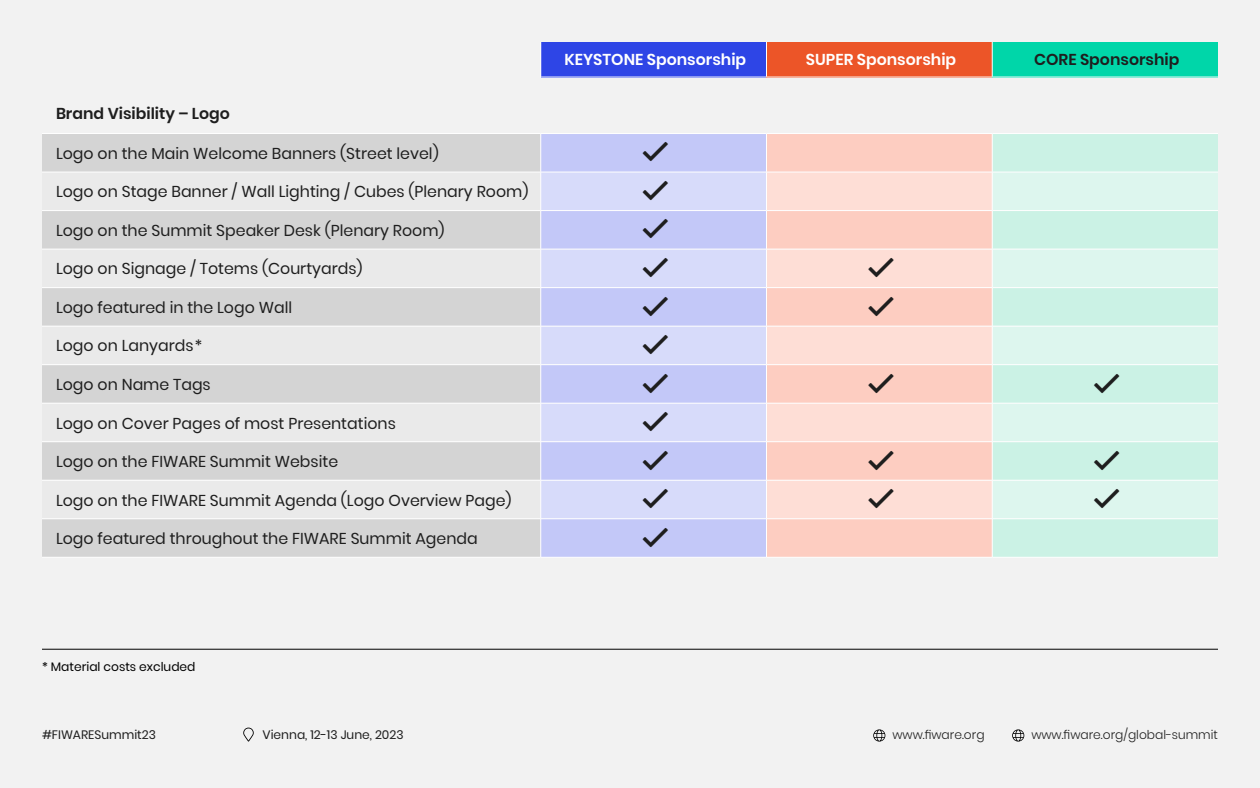
<style>
.page{position:relative;width:1260px;height:788px;background:#f2f2f2}
.page>*{position:absolute;margin:0;border:0;box-sizing:border-box;transform-origin:0 0}
.t1{font:15.75px "Poppins";color:#1e1e1e}
.t2{font:600 15.75px "Poppins";color:#fff}
.t3{font:600 15.75px "Poppins";color:#1e1e1e}
.t4{font:300 12.25px "Poppins";color:#1e1e1e}
.t5{font:12.25px "Poppins";color:#1e1e1e}
.t6{font:12.25px "Poppins";color:#000}
</style>
<div class="page">
<svg style="left:243px;top:727px;width:11px;height:14px"></svg>
<svg style="left:873px;top:729px;width:12px;height:12px"></svg>
<svg style="left:1012px;top:729px;width:12px;height:12px"></svg>
<div style="left:541px;top:42px;width:225px;height:35px;background:#2e45e6"></div>
<div style="left:766px;top:42px;width:226px;height:35px;background:#ec5528"></div>
<div style="left:992px;top:42px;width:226px;height:35px;background:#00d6a9"></div>
<div style="left:42px;top:134px;width:498px;height:423px;background:#d4d4d4"></div>
<div style="left:541px;top:134px;width:225px;height:423px;background:#c3c8f8"></div>
<div style="left:767px;top:134px;width:225px;height:423px;background:#fdcdc1"></div>
<div style="left:993px;top:134px;width:225px;height:423px;background:#cbf2e5"></div>
<svg style="left:42px;top:173px;width:498px;height:345px"></svg>
<svg style="left:541px;top:173px;width:225px;height:345px;background:#ced2f9"></svg>
<svg style="left:767px;top:173px;width:225px;height:345px;background:#fdd6cd"></svg>
<svg style="left:993px;top:173px;width:225px;height:345px;background:#d5f4ea"></svg>
<hr style="left:540px;top:42px;width:1px;height:35px;background:#fff">
<hr style="left:766px;top:42px;width:1px;height:35px;background:#fff">
<hr style="left:992px;top:42px;width:1px;height:35px;background:#fff">
<hr style="left:540px;top:77px;width:226px;height:1px;background:#fff">
<hr style="left:766px;top:77px;width:226px;height:1px;background:#fff">
<hr style="left:992px;top:77px;width:226px;height:1px;background:#fff">
<hr style="left:42px;top:133px;width:499px;height:1px;background:#fff">
<hr style="left:541px;top:133px;width:225px;height:1px;background:#fff">
<hr style="left:766px;top:133px;width:226px;height:1px;background:#fff">
<hr style="left:992px;top:133px;width:226px;height:1px;background:#fff">
<hr style="left:42px;top:172px;width:499px;height:1px;background:#fff">
<hr style="left:541px;top:172px;width:225px;height:1px;background:#fff">
<hr style="left:766px;top:172px;width:226px;height:1px;background:#fff">
<hr style="left:992px;top:172px;width:226px;height:1px;background:#fff">
<hr style="left:42px;top:210px;width:499px;height:1px;background:#fff">
<hr style="left:541px;top:210px;width:225px;height:1px;background:#fff">
<hr style="left:766px;top:210px;width:226px;height:1px;background:#fff">
<hr style="left:992px;top:210px;width:226px;height:1px;background:#fff">
<hr style="left:42px;top:249px;width:499px;height:1px;background:#fff">
<hr style="left:541px;top:249px;width:225px;height:1px;background:#fff">
<hr style="left:766px;top:249px;width:226px;height:1px;background:#fff">
<hr style="left:992px;top:249px;width:226px;height:1px;background:#fff">
<hr style="left:42px;top:287px;width:499px;height:1px;background:#fff">
<hr style="left:541px;top:287px;width:225px;height:1px;background:#fff">
<hr style="left:766px;top:287px;width:226px;height:1px;background:#fff">
<hr style="left:992px;top:287px;width:226px;height:1px;background:#fff">
<hr style="left:42px;top:326px;width:499px;height:1px;background:#fff">
<hr style="left:541px;top:326px;width:225px;height:1px;background:#fff">
<hr style="left:766px;top:326px;width:226px;height:1px;background:#fff">
<hr style="left:992px;top:326px;width:226px;height:1px;background:#fff">
<hr style="left:42px;top:364px;width:499px;height:1px;background:#fff">
<hr style="left:541px;top:364px;width:225px;height:1px;background:#fff">
<hr style="left:766px;top:364px;width:226px;height:1px;background:#fff">
<hr style="left:992px;top:364px;width:226px;height:1px;background:#fff">
<hr style="left:42px;top:403px;width:499px;height:1px;background:#fff">
<hr style="left:541px;top:403px;width:225px;height:1px;background:#fff">
<hr style="left:766px;top:403px;width:226px;height:1px;background:#fff">
<hr style="left:992px;top:403px;width:226px;height:1px;background:#fff">
<hr style="left:42px;top:441px;width:499px;height:1px;background:#fff">
<hr style="left:541px;top:441px;width:225px;height:1px;background:#fff">
<hr style="left:766px;top:441px;width:226px;height:1px;background:#fff">
<hr style="left:992px;top:441px;width:226px;height:1px;background:#fff">
<hr style="left:42px;top:480px;width:499px;height:1px;background:#fff">
<hr style="left:541px;top:480px;width:225px;height:1px;background:#fff">
<hr style="left:766px;top:480px;width:226px;height:1px;background:#fff">
<hr style="left:992px;top:480px;width:226px;height:1px;background:#fff">
<hr style="left:42px;top:518px;width:499px;height:1px;background:#fff">
<hr style="left:541px;top:518px;width:225px;height:1px;background:#fff">
<hr style="left:766px;top:518px;width:226px;height:1px;background:#fff">
<hr style="left:992px;top:518px;width:226px;height:1px;background:#fff">
<hr style="left:42px;top:557px;width:499px;height:1px;background:#fff">
<hr style="left:541px;top:557px;width:225px;height:1px;background:#fff">
<hr style="left:766px;top:557px;width:226px;height:1px;background:#fff">
<hr style="left:992px;top:557px;width:226px;height:1px;background:#fff">
<hr style="left:540px;top:134px;width:1px;height:38px;background:#fff">
<hr style="left:766px;top:134px;width:1px;height:38px;background:#fff">
<hr style="left:992px;top:134px;width:1px;height:38px;background:#fff">
<hr style="left:540px;top:172px;width:1px;height:38px;background:#fff">
<hr style="left:766px;top:172px;width:1px;height:38px;background:#fff">
<hr style="left:992px;top:172px;width:1px;height:38px;background:#fff">
<hr style="left:540px;top:211px;width:1px;height:38px;background:#fff">
<hr style="left:766px;top:211px;width:1px;height:38px;background:#fff">
<hr style="left:992px;top:211px;width:1px;height:38px;background:#fff">
<hr style="left:540px;top:249px;width:1px;height:38px;background:#fff">
<hr style="left:766px;top:249px;width:1px;height:38px;background:#fff">
<hr style="left:992px;top:249px;width:1px;height:38px;background:#fff">
<hr style="left:540px;top:288px;width:1px;height:38px;background:#fff">
<hr style="left:766px;top:288px;width:1px;height:38px;background:#fff">
<hr style="left:992px;top:288px;width:1px;height:38px;background:#fff">
<hr style="left:540px;top:326px;width:1px;height:38px;background:#fff">
<hr style="left:766px;top:326px;width:1px;height:38px;background:#fff">
<hr style="left:992px;top:326px;width:1px;height:38px;background:#fff">
<hr style="left:540px;top:365px;width:1px;height:38px;background:#fff">
<hr style="left:766px;top:365px;width:1px;height:38px;background:#fff">
<hr style="left:992px;top:365px;width:1px;height:38px;background:#fff">
<hr style="left:540px;top:403px;width:1px;height:38px;background:#fff">
<hr style="left:766px;top:403px;width:1px;height:38px;background:#fff">
<hr style="left:992px;top:403px;width:1px;height:38px;background:#fff">
<hr style="left:540px;top:442px;width:1px;height:38px;background:#fff">
<hr style="left:766px;top:442px;width:1px;height:38px;background:#fff">
<hr style="left:992px;top:442px;width:1px;height:38px;background:#fff">
<hr style="left:540px;top:480px;width:1px;height:38px;background:#fff">
<hr style="left:766px;top:480px;width:1px;height:38px;background:#fff">
<hr style="left:992px;top:480px;width:1px;height:38px;background:#fff">
<hr style="left:540px;top:519px;width:1px;height:38px;background:#fff">
<hr style="left:766px;top:519px;width:1px;height:38px;background:#fff">
<hr style="left:992px;top:519px;width:1px;height:38px;background:#fff">
<hr style="left:42px;top:648px;width:1176px;height:1px;background:#000">
<svg style="left:643px;top:142px;width:25px;height:20px"></svg>
<svg style="left:643px;top:181px;width:25px;height:19px"></svg>
<svg style="left:643px;top:219px;width:25px;height:20px"></svg>
<svg style="left:643px;top:258px;width:25px;height:19px"></svg>
<svg style="left:869px;top:258px;width:25px;height:19px"></svg>
<svg style="left:643px;top:296px;width:25px;height:20px"></svg>
<svg style="left:869px;top:296px;width:25px;height:20px"></svg>
<svg style="left:643px;top:335px;width:25px;height:19px"></svg>
<svg style="left:643px;top:373px;width:25px;height:20px"></svg>
<svg style="left:869px;top:373px;width:25px;height:20px"></svg>
<svg style="left:1094px;top:373px;width:25px;height:20px"></svg>
<svg style="left:643px;top:412px;width:25px;height:19px"></svg>
<svg style="left:643px;top:450px;width:25px;height:20px"></svg>
<svg style="left:869px;top:450px;width:25px;height:20px"></svg>
<svg style="left:1094px;top:450px;width:25px;height:20px"></svg>
<svg style="left:643px;top:489px;width:25px;height:19px"></svg>
<svg style="left:869px;top:489px;width:25px;height:19px"></svg>
<svg style="left:1094px;top:489px;width:25px;height:19px"></svg>
<svg style="left:643px;top:527px;width:25px;height:20px"></svg>
<p class="t3" style="left:56px;top:104px;width:176px">Brand Visibility – Logo</p>
<p class="t1" style="left:56px;top:144px;width:384px">Logo on the Main Welcome Banners (Street level)</p>
<p class="t1" style="left:56px;top:183px;width:474px">Logo on Stage Banner / Wall Lighting / Cubes (Plenary Room)</p>
<p class="t1" style="left:56px;top:221px;width:390px">Logo on the Summit Speaker Desk (Plenary Room)</p>
<p class="t1" style="left:56px;top:260px;width:308px">Logo on Signage / Totems (Courtyards)</p>
<p class="t1" style="left:56px;top:298px;width:238px">Logo featured in the Logo Wall</p>
<p class="t1" style="left:56px;top:337px;width:148px">Logo on Lanyards*</p>
<p class="t1" style="left:56px;top:375px;width:156px">Logo on Name Tags</p>
<p class="t1" style="left:56px;top:414px;width:341px">Logo on Cover Pages of most Presentations</p>
<p class="t1" style="left:56px;top:452px;width:284px">Logo on the FIWARE Summit Website</p>
<p class="t1" style="left:56px;top:491px;width:457px">Logo on the FIWARE Summit Agenda (Logo Overview Page)</p>
<p class="t1" style="left:56px;top:529px;width:423px">Logo featured throughout the FIWARE Summit Agenda</p>
<p class="t2" style="left:564px;top:50px;width:183px">KEYSTONE Sponsorship</p>
<p class="t2" style="left:806px;top:50px;width:152px">SUPER Sponsorship</p>
<p class="t3" style="left:1034px;top:50px;width:147px">CORE Sponsorship</p>
<p class="t6" style="left:42px;top:659px;width:155px">* Material costs excluded</p>
<p class="t5" style="left:42px;top:727px;width:115px">#FIWARESummit23</p>
<p class="t5" style="left:262px;top:727px;width:143px">Vienna, 12-13 June, 2023</p>
<p class="t4" style="left:892px;top:727px;width:94px">www.fiware.org</p>
<p class="t4" style="left:1031px;top:727px;width:188px">www.fiware.org/global-summit</p>
</div>
